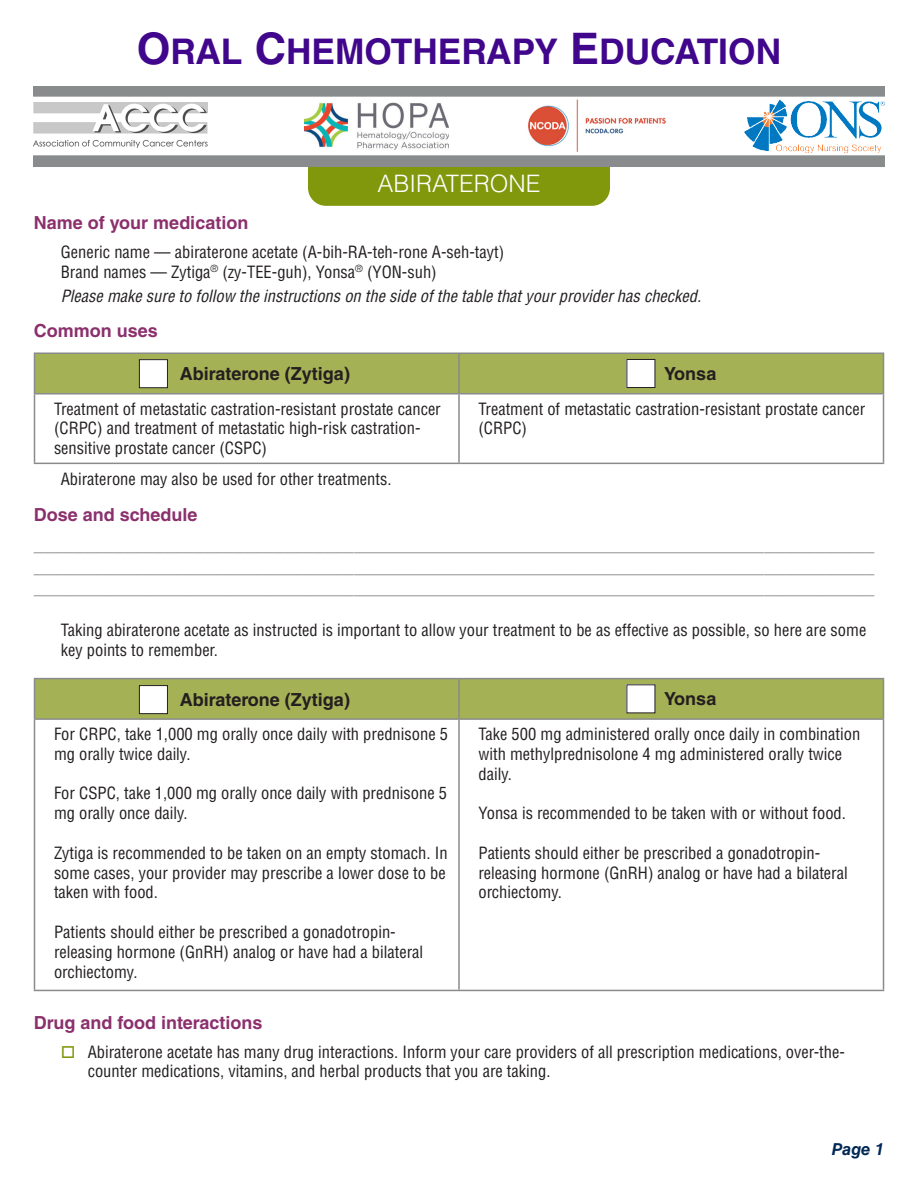
<style>
.page{position:relative;width:918px;height:1188px;background:#fff}
.page>*{position:absolute;margin:0;border:0;box-sizing:border-box;transform-origin:0 0}
.t1{font:700 35.4px "Helvetica LT Std";color:#40068b}
.t2{font:300 24px "Helvetica LT Std";color:#fff}
.t3{font:700 18px "Helvetica LT Std";color:#8a8b8d}
.subhead{font:700 18px "Helvetica LT Std";color:#8b306d}
.table_column_head{font:700 18px "Helvetica LT Std";color:#231f20}
.table_bold_text{font:condensed 16.5px/19.8px "Helvetica LT Std";color:#231f20}
.text{font:condensed 16.5px/19.8px "Helvetica LT Std";color:#231f20}
.table_bullet_point{font:condensed 16.5px/19.8px "Helvetica LT Std";color:#231f20}
.text-2{font:italic condensed 16.5px "Helvetica LT Std";color:#231f20}
.t4{font:italic 700 16.5px "Helvetica LT Std";color:#002855}
.s1{font-size:43.5px}
.s2{color:#81980d}
</style>
<div class="page">
<div style="left:308px;top:139px;width:302px;height:67px;background:#81980d;border-radius:18px"></div>
<img style="left:34px;top:87px;width:850px;height:80px">
<div style="left:33px;top:97px;width:852px;height:58px;background:#fff"></div>
<img style="left:305px;top:99px;width:144px;height:51px">
<img style="left:744px;top:99px;width:140px;height:53px">
<img style="left:34px;top:102px;width:174px;height:46px">
<img style="left:524px;top:97px;width:145px;height:57px">
<div style="left:35px;top:354px;width:848px;height:39px;background:#a4b155"></div>
<hr style="left:34px;top:394px;width:1px;height:69px;background:#8a8b8d">
<hr style="left:458px;top:354px;width:2px;height:39px;background:#8a8b8d">
<hr style="left:458px;top:394px;width:2px;height:69px;background:#8a8b8d">
<hr style="left:883px;top:394px;width:1px;height:69px;background:#8a8b8d">
<hr style="left:34px;top:463px;width:425px;height:1px;background:#8a8b8d">
<hr style="left:459px;top:463px;width:425px;height:1px;background:#8a8b8d">
<hr style="left:34px;top:352px;width:425px;height:2px;background:#8a8b8d">
<hr style="left:34px;top:354px;width:1px;height:39px;background:#8a8b8d">
<hr style="left:459px;top:352px;width:425px;height:2px;background:#8a8b8d">
<hr style="left:883px;top:354px;width:1px;height:39px;background:#8a8b8d">
<hr style="left:34px;top:393px;width:425px;height:1px;background:#8a8b8d">
<hr style="left:459px;top:393px;width:425px;height:1px;background:#8a8b8d">
<div style="left:139px;top:360px;width:28px;height:28px;background:#fff"></div>
<div style="left:139px;top:359px;width:29px;height:29px;border:1px solid #231f20"></div>
<div style="left:627px;top:359px;width:28px;height:29px;background:#fff"></div>
<div style="left:627px;top:359px;width:28px;height:29px;border:1px solid #231f20"></div>
<div style="left:35px;top:679px;width:848px;height:39px;background:#a4b155"></div>
<hr style="left:34px;top:720px;width:1px;height:270px;background:#8a8b8d">
<hr style="left:458px;top:679px;width:2px;height:39px;background:#8a8b8d">
<hr style="left:458px;top:720px;width:2px;height:270px;background:#8a8b8d">
<hr style="left:883px;top:720px;width:1px;height:270px;background:#8a8b8d">
<hr style="left:34px;top:990px;width:425px;height:1px;background:#8a8b8d">
<hr style="left:459px;top:990px;width:425px;height:1px;background:#8a8b8d">
<hr style="left:34px;top:678px;width:425px;height:1px;background:#8a8b8d">
<hr style="left:34px;top:679px;width:1px;height:39px;background:#8a8b8d">
<hr style="left:459px;top:678px;width:425px;height:1px;background:#8a8b8d">
<hr style="left:883px;top:679px;width:1px;height:39px;background:#8a8b8d">
<hr style="left:34px;top:718px;width:425px;height:2px;background:#8a8b8d">
<hr style="left:459px;top:718px;width:425px;height:2px;background:#8a8b8d">
<div style="left:627px;top:685px;width:28px;height:28px;background:#fff"></div>
<div style="left:139px;top:686px;width:28px;height:28px;background:#fff"></div>
<div style="left:139px;top:685px;width:29px;height:29px;border:1px solid #231f20"></div>
<h1 class="t1" style="left:137px;top:30px;width:646px"><span class="s1">O</span>RAL <span class="s1">C</span>HEMOTHERAPY <span class="s1">E</span>DUCATION</h1>
<h2 class="t2" style="left:377px;top:169px;width:165px">ABIRATERONE</h2>
<p class="subhead" style="left:34px;top:212px;width:216px">Name of your medication</p>
<p class="text" style="left:61px;top:242px;width:445px">Generic name — abiraterone acetate (A-bih-RA-teh-rone A-seh-tayt)</p>
<p class="text" style="left:61px;top:262px;width:378px">Brand names — Zytiga<sup>®</sup> (zy-TEE-guh), Yonsa<sup>®</sup> (YON-suh)</p>
<p class="text-2" style="left:61px;top:285px;width:642px">Please make sure to follow the instructions on the side of the table that your provider has checked.</p>
<p class="subhead" style="left:34px;top:319px;width:126px">Common uses</p>
<p class="table_column_head" style="left:180px;top:363px;width:172px">Abiraterone (Zytiga)</p>
<p class="table_column_head" style="left:664px;top:363px;width:54px">Yonsa</p>
<p class="table_bold_text" style="left:54px;top:399px;width:388px">Treatment of metastatic castration-resistant prostate cancer (CRPC) and treatment of metastatic high-risk castration&shy;sensitive prostate cancer (CSPC)</p>
<p class="table_bullet_point" style="left:478px;top:399px;width:388px">Treatment of metastatic castration-resistant prostate cancer (CRPC)</p>
<p class="text" style="left:61px;top:469px;width:332px">Abiraterone may also be used for other treatments.</p>
<p class="subhead" style="left:34px;top:503px;width:165px">Dose and schedule</p>
<p class="t3" style="left:34px;top:534px;width:842px">____________________________________________________________________________________</p>
<p class="t3" style="left:34px;top:555px;width:842px">____________________________________________________________________________________</p>
<p class="t3" style="left:34px;top:577px;width:842px">____________________________________________________________________________________</p>
<p class="text" style="left:61px;top:620px;width:807px">Taking abiraterone acetate as instructed is important to allow your treatment to be as effective as possible, so here are some key points to remember.</p>
<p class="table_column_head" style="left:180px;top:689px;width:172px">Abiraterone (Zytiga)</p>
<p class="table_column_head" style="left:664px;top:688px;width:54px">Yonsa</p>
<p class="table_bold_text" style="left:54px;top:724px;width:396px">For CRPC, take 1,000 mg orally once daily with prednisone 5 mg orally twice daily.</p>
<p class="table_bold_text" style="left:54px;top:783px;width:395px">For CSPC, take 1,000 mg orally once daily with prednisone 5 mg orally once daily.</p>
<p class="table_bold_text" style="left:54px;top:843px;width:395px;text-align:justify">Zytiga is recommended to be taken on an empty stomach. In some cases, your provider may prescribe a lower dose to be taken with food.</p>
<p class="table_bold_text" style="left:54px;top:922px;width:371px">Patients should either be prescribed a gonadotropin&shy;releasing hormone (GnRH) analog or have had a bilateral orchiectomy.</p>
<p class="table_bullet_point" style="left:478px;top:724px;width:383px">Take 500 mg administered orally once daily in combination with methylprednisolone 4 mg administered orally twice daily.</p>
<p class="table_bullet_point" style="left:478px;top:803px;width:369px">Yonsa is recommended to be taken with or without food.</p>
<p class="table_bold_text" style="left:478px;top:843px;width:371px">Patients should either be prescribed a gonadotropin&shy;releasing hormone (GnRH) analog or have had a bilateral orchiectomy.</p>
<p class="subhead" style="left:34px;top:1011px;width:230px">Drug and food interactions</p>
<p class="text" style="left:88px;top:1042px;width:759px;text-indent:-27px"><span class="s2">□</span> Abiraterone acetate has many drug interactions. Inform your care providers of all prescription medications, over-the&shy;counter medications, vitamins, and herbal products that you are taking.</p>
<p class="t4" style="left:832px;top:1139px;width:54px">Page 1</p>
</div>
